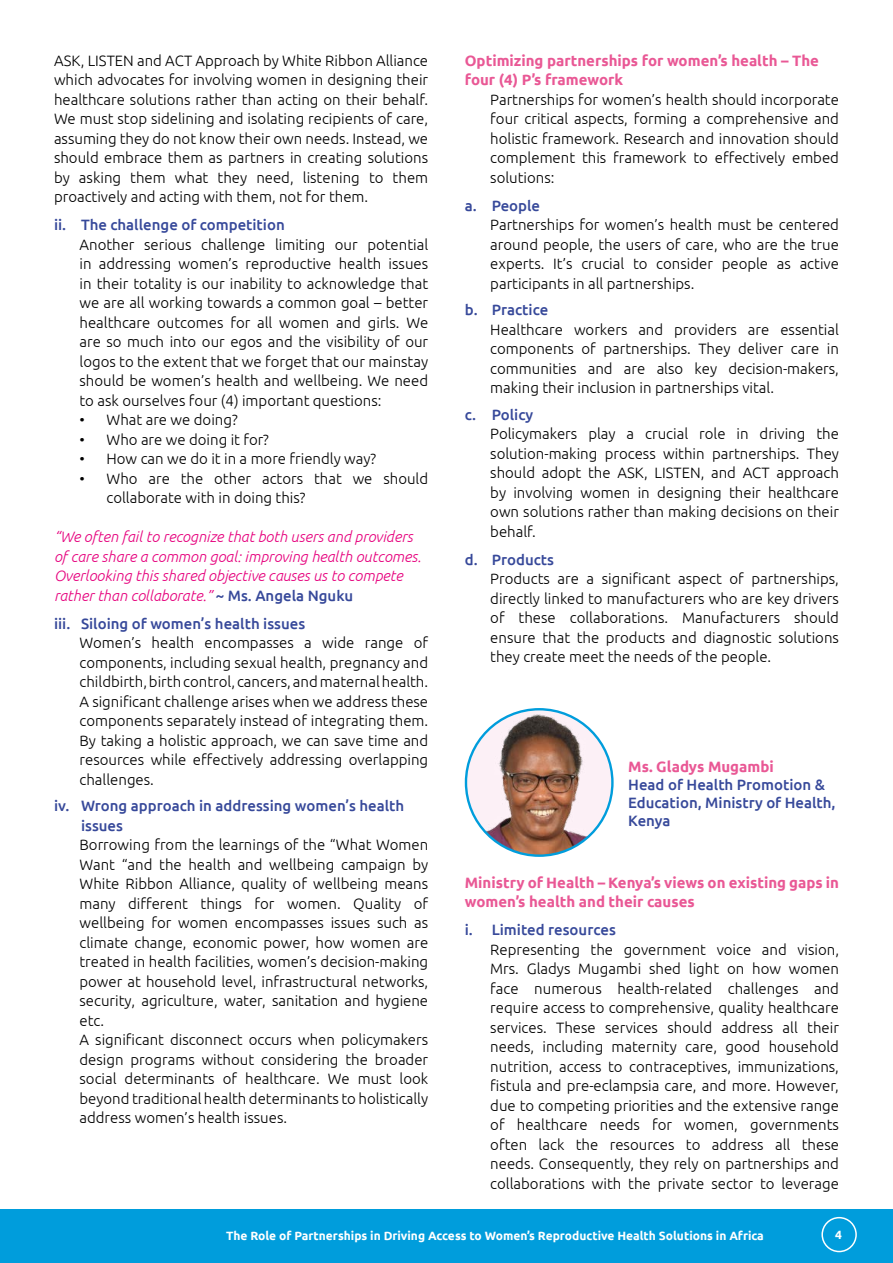
<style>
.page{position:relative;width:893px;height:1263px;background:#fff}
.page>*{position:absolute;margin:0;border:0;box-sizing:border-box;transform-origin:0 0}
.t1{font:300 15px/19.5px "Ubuntu";color:#000;text-align:justify}
.t2{font:500 15px/18px "Ubuntu";color:#37499a}
.t3{font:italic 300 15px/19.5px "Ubuntu";color:#e6007d}
.t4{font:700 15px/19.5px "Ubuntu";color:#e95895}
.t5{font:700 12px "Ubuntu";color:#fff}
.s1{font-weight:500;font-style:normal;color:#37499a}
</style>
<div class="page">
<div style="left:0;top:1209px;width:893px;height:54px;background:#009ddc"></div>
<div style="left:821px;top:1217px;width:36px;height:35px;border:2px solid #fff;border-radius:50%"></div>
<img style="left:466px;top:709px;width:146px;height:147px;border-radius:73px">
<p class="t1" style="left:54px;top:50px;width:376px">ASK, LISTEN and ACT Approach by White Ribbon Alliance which advocates for involving women in designing their healthcare solutions rather than acting on their behalf.<br>We must stop sidelining and isolating recipients of care, assuming they do not know their own needs. Instead, we should embrace them as partners in creating solutions by asking them what they need, listening to them proactively and acting with them, not for them.</p>
<p class="t2" style="left:54px;top:215px;width:232px">ii. The challenge of competition</p>
<p class="t1" style="left:80px;top:234px;width:350px">Another serious challenge limiting our potential in addressing women’s reproductive health issues in their totality is our inability to acknowledge that we are all working towards a common goal – better healthcare outcomes for all women and girls. We are so much into our egos and the visibility of our logos to the extent that we forget that our mainstay should be women’s health and wellbeing. We need to ask ourselves four (4) important questions:</p>
<p class="t1" style="left:80px;top:410px;width:160px">• What are we doing?</p>
<p class="t1" style="left:80px;top:429px;width:191px">• Who are we doing it for?</p>
<p class="t1" style="left:80px;top:449px;width:298px">• How can we do it in a more friendly way?</p>
<p class="t1" style="left:107px;top:468px;width:323px;text-indent:-27px">• Who are the other actors that we should collaborate with in doing this?</p>
<p class="t3" style="left:54px;top:527px;width:369px">“We often fail to recognize that both users and providers of care share a common goal: improving health outcomes.<br>Overlooking this shared objective causes us to compete rather than collaborate.” <span class="s1">~ Ms. Angela Nguku</span></p>
<p class="t2" style="left:54px;top:614px;width:253px">iii. Siloing of women’s health issues</p>
<p class="t1" style="left:80px;top:633px;width:350px">Women’s health encompasses a wide range of components, including sexual health, pregnancy and childbirth, birth control, cancers, and maternal health.<br>A significant challenge arises when we address these components separately instead of integrating them.<br>By taking a holistic approach, we can save time and resources while effectively addressing overlapping challenges.</p>
<p class="t2" style="left:81px;top:796px;width:325px;line-height:19.5px;text-indent:-27px">iv. Wrong approach in addressing women’s health issues</p>
<p class="t1" style="left:80px;top:835px;width:350px;text-align:left">Borrowing from the learnings of the “What Women Want “and the health and wellbeing campaign by White Ribbon Alliance, quality of wellbeing means many different things for women. Quality of wellbeing for women encompasses issues such as climate change, economic power, how women are treated in health facilities, women’s decision-making power at household level, infrastructural networks, security, agriculture, water, sanitation and hygiene etc.<br>A significant disconnect occurs when policymakers design programs without considering the broader social determinants of healthcare. We must look beyond traditional health determinants to holistically address women’s health issues.</p>
<p class="t4" style="left:465px;top:50px;width:356px">Optimizing partnerships for women’s health – The four (4) P’s framework</p>
<p class="t1" style="left:490px;top:89px;width:350px">Partnerships for women’s health should incorporate four critical aspects, forming a comprehensive and holistic framework. Research and innovation should complement this framework to effectively embed solutions:</p>
<p class="t2" style="left:465px;top:196px;width:77px">a. People</p>
<p class="t1" style="left:490px;top:215px;width:350px">Partnerships for women’s health must be centered around people, the users of care, who are the true experts. It’s crucial to consider people as active participants in all partnerships.</p>
<p class="t2" style="left:465px;top:300px;width:85px">b. Practice</p>
<p class="t1" style="left:490px;top:319px;width:350px">Healthcare workers and providers are essential components of partnerships. They deliver care in communities and are also key decision-makers, making their inclusion in partnerships vital.</p>
<p class="t2" style="left:465px;top:405px;width:70px">c. Policy</p>
<p class="t1" style="left:490px;top:424px;width:350px">Policymakers play a crucial role in driving the solution-making process within partnerships. They should adopt the ASK, LISTEN, and ACT approach by involving women in designing their healthcare own solutions rather than making decisions on their behalf.</p>
<p class="t2" style="left:465px;top:550px;width:91px">d. Products</p>
<p class="t1" style="left:490px;top:569px;width:350px">Products are a significant aspect of partnerships, directly linked to manufacturers who are key drivers of these collaborations. Manufacturers should ensure that the products and diagnostic solutions they create meet the needs of the people.</p>
<p class="t4" style="left:628px;top:756px;width:147px">Ms. Gladys Mugambi</p>
<p class="t2" style="left:628px;top:775px;width:209px">Head of Health Promotion &amp;<br>Education, Ministry of Health,<br>Kenya</p>
<p class="t4" style="left:465px;top:872px;width:376px">Ministry of Health – Kenya’s views on existing gaps in women’s health and their causes</p>
<p class="t2" style="left:465px;top:920px;width:153px">i. Limited resources</p>
<p class="t1" style="left:490px;top:939px;width:350px">Representing the government voice and vision, Mrs. Gladys Mugambi shed light on how women face numerous health-related challenges and require access to comprehensive, quality healthcare services. These services should address all their needs, including maternity care, good household nutrition, access to contraceptives, immunizations, fistula and pre-eclampsia care, and more. However, due to competing priorities and the extensive range of healthcare needs for women, governments often lack the resources to address all these needs. Consequently, they rely on partnerships and collaborations with the private sector to leverage</p>
<p class="t5" style="left:226px;top:1228px;width:539px">The Role of Partnerships in Driving Access to Women’s Reproductive Health Solutions in Africa</p>
<p class="t5" style="left:835px;top:1228px;width:8px">4</p>
</div>
